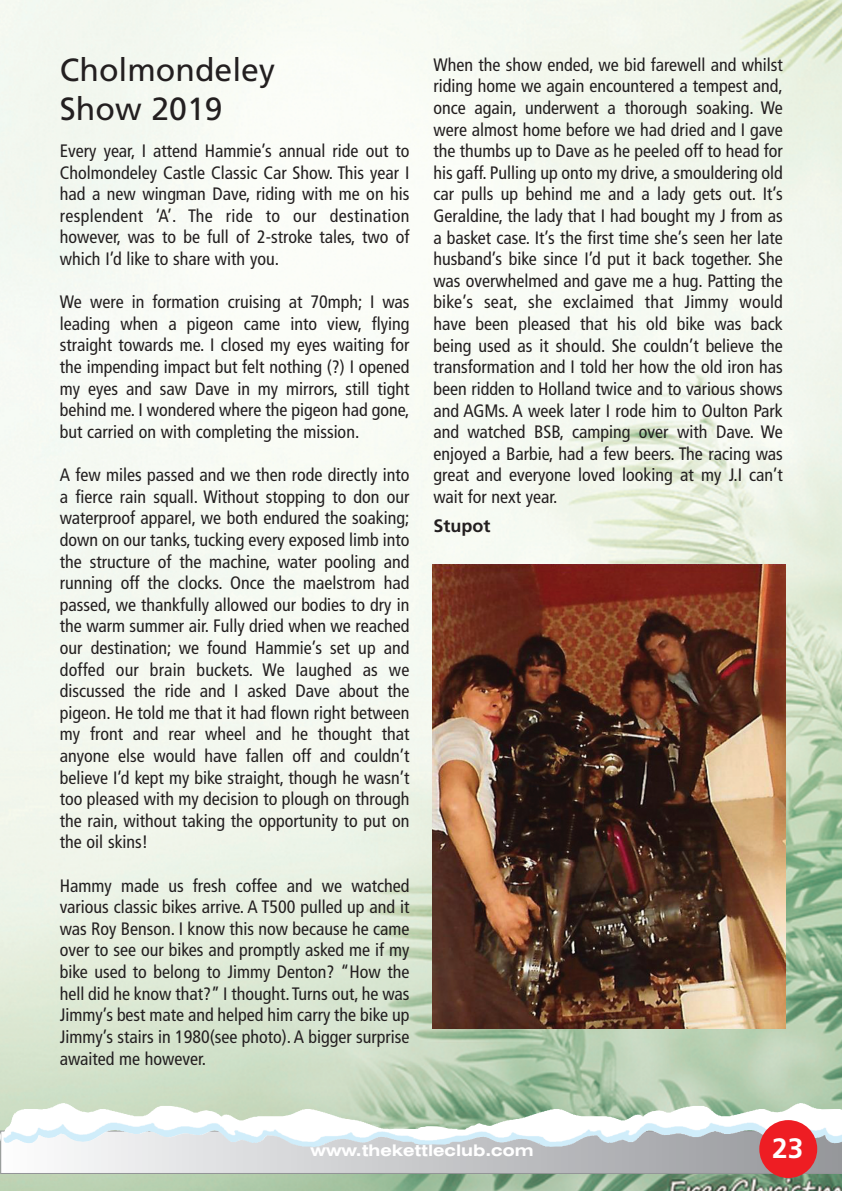
<style>
.page{position:relative;width:842px;height:1191px;background:#fff}
.page>*{position:absolute;margin:0;border:0;box-sizing:border-box;transform-origin:0 0}
.t1{font:32px/38.4px "Frutiger";color:#231f20}
.t2{font:700 28px "Frutiger";color:#fff}
.t3{font:condensed 18px/21.6px "Frutiger";color:#231f20;text-align:justify}
.t4{font:700 18px "Frutiger";color:#231f20}
.t5{font:700 expanded 16px "Swiss 721 BT";color:#fff}
</style>
<div class="page">
<img style="left:0;top:0;width:842px;height:1191px">
<svg style="left:0;top:1130px;width:842px;height:44px"></svg>
<img style="left:71px;top:1105px;width:115px;height:11px">
<div style="left:759px;top:1120px;width:58px;height:58px;background:#ee1d23;border-radius:50%"></div>
<img style="left:432px;top:564px;width:353px;height:464px">
<h1 class="t1" style="left:60px;top:53px;width:217px">Cholmondeley<br>Show 2019</h1>
<p class="t3" style="left:60px;top:141px;width:351px">Every year, I attend Hammie’s annual ride out to Cholmondeley Castle Classic Car Show. This year I had a new wingman Dave, riding with me on his resplendent ‘A’. The ride to our destination however, was to be full of 2-stroke tales, two of which I’d like to share with you.</p>
<p class="t3" style="left:60px;top:293px;width:351px">We were in formation cruising at 70mph; I was leading when a pigeon came into view, flying straight towards me. I closed my eyes waiting for the impending impact but felt nothing (?) I opened my eyes and saw Dave in my mirrors, still tight behind me. I wondered where the pigeon had gone, but carried on with completing the mission.</p>
<p class="t3" style="left:60px;top:465px;width:351px">A few miles passed and we then rode directly into a fierce rain squall. Without stopping to don our waterproof apparel, we both endured the soaking; down on our tanks, tucking every exposed limb into the structure of the machine, water pooling and running off the clocks. Once the maelstrom had passed, we thankfully allowed our bodies to dry in the warm summer air. Fully dried when we reached our destination; we found Hammie’s set up and doffed our brain buckets. We laughed as we discussed the ride and I asked Dave about the pigeon. He told me that it had flown right between my front and rear wheel and he thought that anyone else would have fallen off and couldn’t believe I’d kept my bike straight, though he wasn’t too pleased with my decision to plough on through the rain, without taking the opportunity to put on the oil skins!</p>
<p class="t3" style="left:60px;top:876px;width:351px">Hammy made us fresh coffee and we watched various classic bikes arrive. A T500 pulled up and it was Roy Benson. I know this now because he came over to see our bikes and promptly asked me if my bike used to belong to Jimmy Denton? “How the hell did he know that?” I thought. Turns out, he was Jimmy’s best mate and helped him carry the bike up Jimmy’s stairs in 1980(see photo). A bigger surprise awaited me however.</p>
<p class="t3" style="left:433px;top:55px;width:351px">When the show ended, we bid farewell and whilst riding home we again encountered a tempest and, once again, underwent a thorough soaking. We were almost home before we had dried and I gave the thumbs up to Dave as he peeled off to head for his gaff. Pulling up onto my drive, a smouldering old car pulls up behind me and a lady gets out. It’s Geraldine, the lady that I had bought my J from as a basket case. It’s the first time she’s seen her late husband’s bike since I’d put it back together. She was overwhelmed and gave me a hug. Patting the bike’s seat, she exclaimed that Jimmy would have been pleased that his old bike was back being used as it should. She couldn’t believe the transformation and I told her how the old iron has been ridden to Holland twice and to various shows and AGMs. A week later I rode him to Oulton Park and watched BSB, camping over with Dave. We enjoyed a Barbie, had a few beers. The racing was great and everyone loved looking at my J.I can’t wait for next year.</p>
<p class="t4" style="left:433px;top:519px;width:58px">Stupot</p>
<p class="t5" style="left:311px;top:1145px;width:224px">www.thekettleclub.com</p>
<h2 class="t2" style="left:772px;top:1137px;width:33px">23</h2>
</div>
